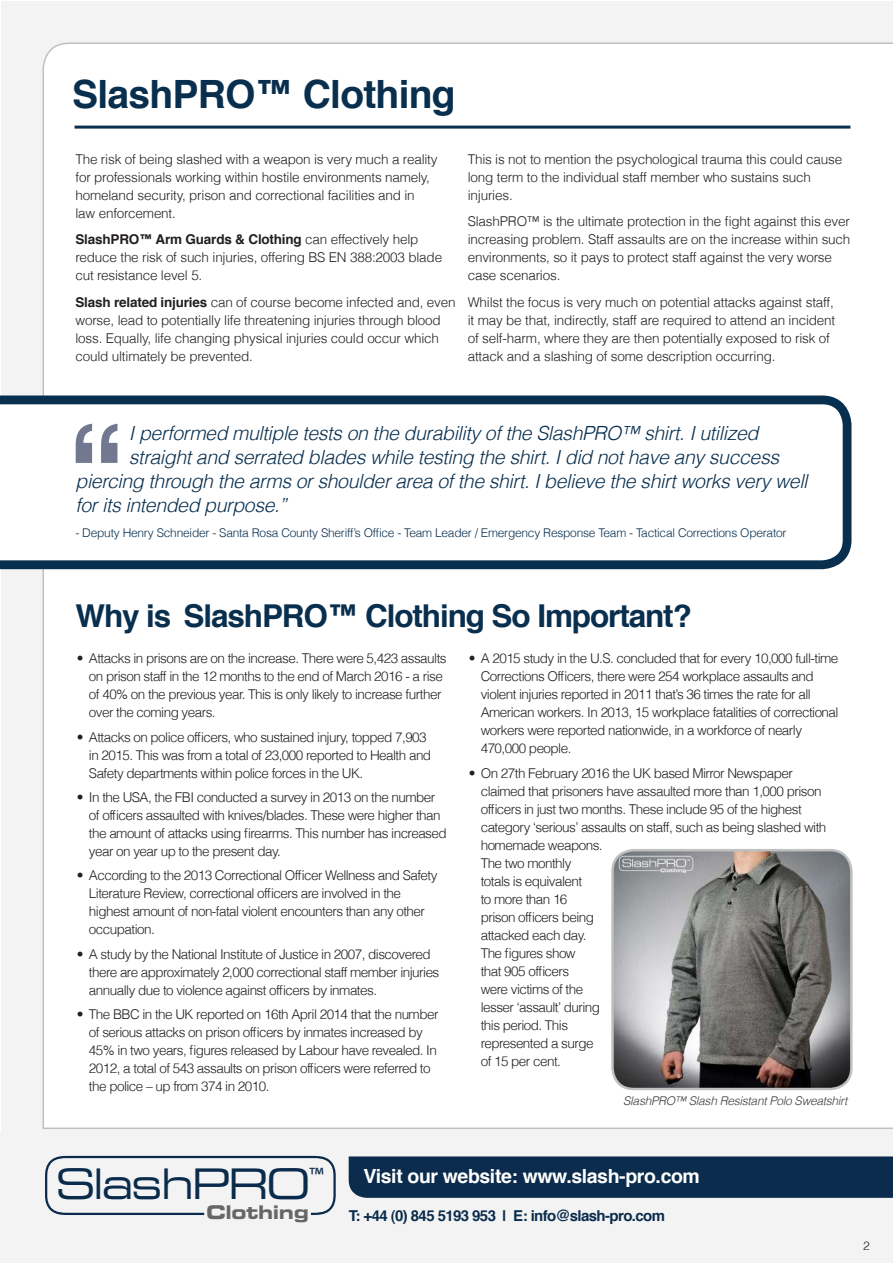
<style>
.page{position:relative;width:893px;height:1263px;background:#fff}
.page>*{position:absolute;margin:0;border:0;box-sizing:border-box;transform-origin:0 0}
.t1{font:expanded 42px "Square 721 BT";letter-spacing:-.06em;color:#0a2b4c}
.t2{font:700 39px "Helvetica";letter-spacing:-.02em;color:#092f4f}
.t3{font:700 31.5px "Helvetica";letter-spacing:-.035em;color:#092f4f}
.t4{font:italic 300 19.5px "Helvetica";letter-spacing:-.02em;color:#092f4f}
.t5{font:700 19.5px "Helvetica";letter-spacing:-.02em;color:#fff}
.t6{font:700 expanded 18.75px "Square 721 BT";letter-spacing:-.02em;color:#666}
.t7{font:700 15px "Helvetica";letter-spacing:-.04em;color:#0b2c4d}
.t8{font:300 13.5px/18px "Helvetica";letter-spacing:-.04em;color:#231f20}
.t9{font:300 13.5px/18px "Helvetica";letter-spacing:-.015em;color:#231f20}
.t10{font:300 12px "Helvetica";letter-spacing:-.02em;color:#092f4f}
.t11{font:italic 300 12px "Helvetica";letter-spacing:-.025em;color:#3e3e3f}
.t12{font:300 12px "Helvetica";color:#231f20}
.s1{font-weight:700}
</style>
<div class="page">
<div style="left:1px;top:1px;width:891px;height:1182px;background:#f3f3f3"></div>
<div style="left:42px;top:42px;width:851px;height:1088px;background:#fff"></div>
<hr style="left:75px;top:126px;width:775px;height:3px;background:#092f4f">
<svg style="left:0;top:391px;width:856px;height:183px"></svg>
<svg style="left:76px;top:424px;width:41px;height:39px"></svg>
<img style="left:612px;top:850px;width:239px;height:239px">
<div style="left:611px;top:849px;width:242px;height:241px;border:2px solid #c0c0c0;border-radius:21px"></div>
<div style="left:0;top:1133px;width:893px;height:130px;background:#f3f3f3"></div>
<svg style="left:45px;top:1156px;width:291px;height:59px"></svg>
<div style="left:349px;top:1156px;width:544px;height:42px;background:#0b2c4d"></div>
<h2 class="t2" style="left:72px;top:63px;width:385px">SlashPRO™ Clothing</h2>
<p class="t9" style="left:75px;top:150px;width:364px">The risk of being slashed with a weapon is very much a reality for professionals working within hostile environments namely, homeland security, prison and correctional facilities and in law enforcement.</p>
<p class="t9" style="left:75px;top:230px;width:368px"><span class="s1">SlashPRO™ Arm Guards &amp; Clothing</span> can effectively help reduce the risk of such injuries, offering BS EN 388:2003 blade cut resistance level 5.</p>
<p class="t9" style="left:75px;top:293px;width:382px"><span class="s1">Slash related injuries</span> can of course become infected and, even worse, lead to potentially life threatening injuries through blood loss. Equally, life changing physical injuries could occur which could ultimately be prevented.</p>
<p class="t9" style="left:468px;top:150px;width:376px">This is not to mention the psychological trauma this could cause long term to the individual staff member who sustains such injuries.</p>
<p class="t9" style="left:468px;top:212px;width:384px">SlashPRO™ is the ultimate protection in the fight against this ever increasing problem. Staff assaults are on the increase within such environments, so it pays to protect staff against the very worse case scenarios.</p>
<p class="t9" style="left:468px;top:293px;width:369px">Whilst the focus is very much on potential attacks against staff, it may be that, indirectly, staff are required to attend an incident of self-harm, where they are then potentially exposed to risk of attack and a slashing of some description occurring.</p>
<h3 class="t4" style="left:129px;top:421px;width:631px">I performed multiple tests on the durability of the SlashPRO™ shirt. I utilized</h3>
<h3 class="t4" style="left:129px;top:445px;width:652px">straight and serrated blades while testing the shirt. I did not have any success</h3>
<h3 class="t4" style="left:75px;top:469px;width:734px">piercing through the arms or shoulder area of the shirt. I believe the shirt works very well</h3>
<h3 class="t4" style="left:75px;top:493px;width:213px">for its intended purpose.”</h3>
<p class="t10" style="left:75px;top:525px;width:713px">- Deputy Henry Schneider - Santa Rosa County Sheriff’s Office - Team Leader / Emergency Response Team - Tactical Corrections Operator</p>
<h3 class="t3" style="left:75px;top:591px;width:618px">Why is SlashPRO™ Clothing So Important?</h3>
<p class="t8" style="left:89px;top:649px;width:359px;text-indent:-12px">• Attacks in prisons are on the increase. There were 5,423 assaults on prison staff in the 12 months to the end of March 2016 - a rise of 40% on the previous year. This is only likely to increase further over the coming years.</p>
<p class="t8" style="left:89px;top:728px;width:344px;text-indent:-12px">• Attacks on police officers, who sustained injury, topped 7,903 in 2015. This was from a total of 23,000 reported to Health and<br>Safety departments within police forces in the UK.</p>
<p class="t8" style="left:89px;top:788px;width:359px;text-indent:-12px">• In the USA, the FBI conducted a survey in 2013 on the number of officers assaulted with knives/blades. These were higher than the amount of attacks using firearms. This number has increased year on year up to the present day.</p>
<p class="t8" style="left:89px;top:866px;width:350px;text-indent:-12px">• According to the 2013 Correctional Officer Wellness and Safety Literature Review, correctional officers are involved in the highest amount of non-fatal violent encounters than any other occupation.</p>
<p class="t8" style="left:89px;top:945px;width:352px;text-indent:-12px">• A study by the National Institute of Justice in 2007, discovered there are approximately 2,000 correctional staff member injuries annually due to violence against officers by inmates.</p>
<p class="t8" style="left:89px;top:1005px;width:351px;text-indent:-12px">• The BBC in the UK reported on 16th April 2014 that the number of serious attacks on prison officers by inmates increased by 45% in two years, figures released by Labour have revealed. In 2012, a total of 543 assaults on prison officers were referred to the police – up from 374 in 2010.</p>
<p class="t8" style="left:481px;top:649px;width:359px;text-indent:-12px">• A 2015 study in the U.S. concluded that for every 10,000 full-time Corrections Officers, there were 254 workplace assaults and violent injuries reported in 2011 that’s 36 times the rate for all American workers. In 2013, 15 workplace fatalities of correctional workers were reported nationwide, in a workforce of nearly 470,000 people.</p>
<p class="t8" style="left:481px;top:764px;width:347px;text-indent:-12px">• On 27th February 2016 the UK based Mirror Newspaper claimed that prisoners have assaulted more than 1,000 prison officers in just two months. These include 95 of the highest category ‘serious’ assaults on staff, such as being slashed with homemade weapons.<br>The two monthly<br>totals is equivalent<br>to more than 16<br>prison officers being<br>attacked each day.<br>The figures show<br>that 905 officers<br>were victims of the<br>lesser ‘assault’ during<br>this period. This<br>represented a surge<br>of 15 per cent.</p>
<p class="t11" style="left:623px;top:1093px;width:226px">SlashPRO™ Slash Resistant Polo Sweatshirt</p>
<h1 class="t1" style="left:55px;top:1158px;width:270px">SlashPRO<sup>™</sup></h1>
<h3 class="t6" style="left:206px;top:1201px;width:104px">Clothing</h3>
<p class="t7" style="left:349px;top:1203px;width:318px">T: +44 (0) 845 5193 953 | E: info@slash-pro.com</p>
<h3 class="t5" style="left:364px;top:1160px;width:338px">Visit our website: www.slash-pro.com</h3>
<p class="t12" style="left:863px;top:1238px;width:8px">2</p>
</div>
